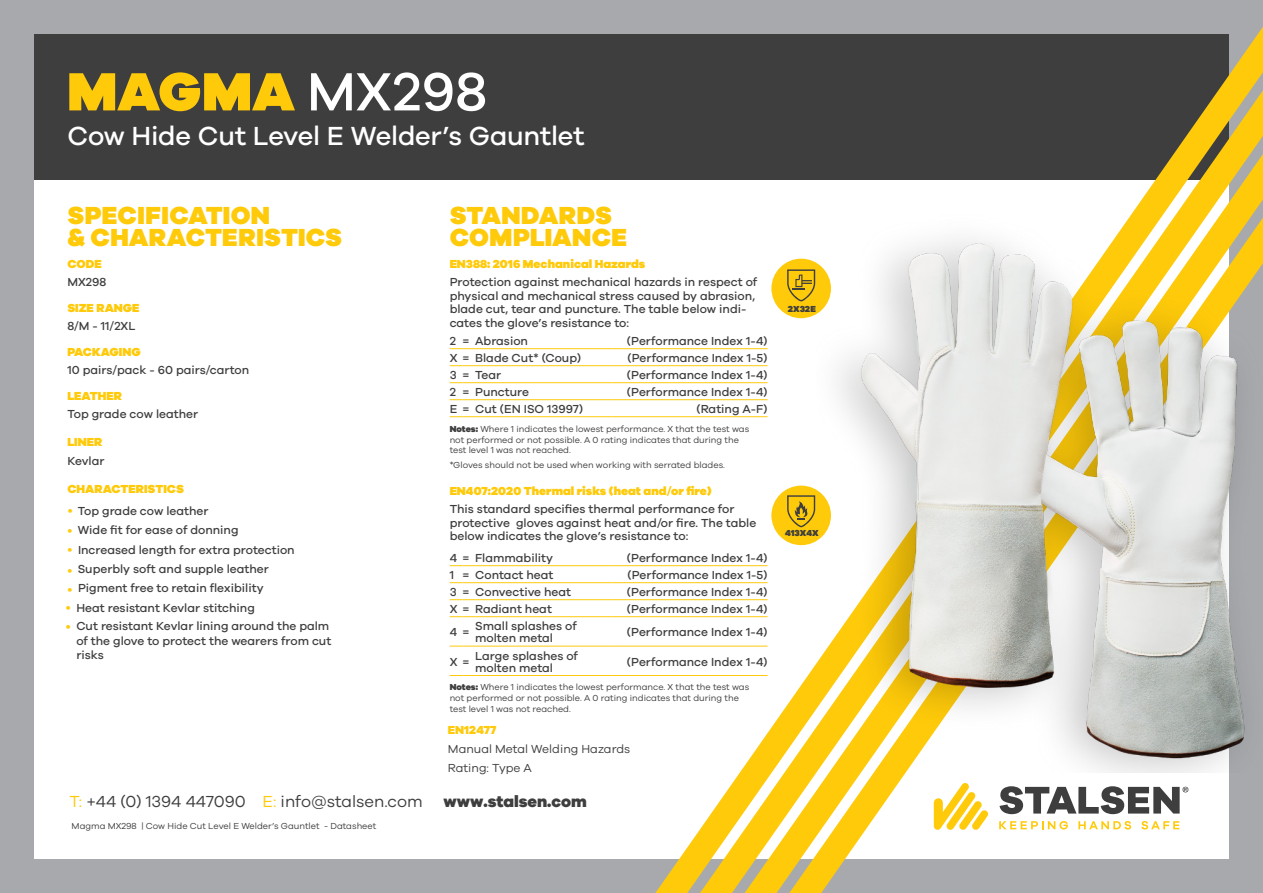
<style>
.page{position:relative;width:1263px;height:893px;background:#a8a9ad}
.page>*{position:absolute;margin:0;border:0;box-sizing:border-box;transform-origin:0 0}
.Heading{font:900 55.5px "Galano Grotesque";color:#feca0a}
.Intro_Paragraph{font:500 27px "Galano Grotesque";letter-spacing:-.01em;color:#fff}
.Sub_Heading{font:900 25.5px/22.5px "Galano Grotesque";letter-spacing:.005em;color:#feca0a}
.t1{font:16.5px "Galano Grotesque";color:#3e3e3f}
.t2{font:800 16.5px "Galano Grotesque";color:#3e3e3f}
.Body_Copy{font:500 12px/13.5px "Galano Grotesque";color:#3e3e3f}
.notes{font:500 12px/14.4px "Galano Grotesque";color:#3e3e3f}
.Small_Heading{font:900 12px "Galano Grotesque";color:#feca0a}
.Bullet_Points{font:500 12px "Galano Grotesque";color:#3e3e3f}
.notes-2{font:12px "Galano Grotesque";color:#3e3e3f}
.notes-3{font:800 12px "Galano Grotesque";color:#feca0a}
.Bullet_Points-2{font:500 12px "Galano Grotesque";color:#feca0a}
.notes-4{font:9px/10.8px "Galano Grotesque";color:#3e3e3f}
.notes-5{font:900 9px "Galano Grotesque";color:#3e3e3f}
.s1{font-weight:500;color:#fff}
.s2{color:#feca0a}
.s3{font-weight:900}
</style>
<div class="page">
<div style="left:34px;top:34px;width:1195px;height:825px;background:#fff"></div>
<div style="left:34px;top:34px;width:1195px;height:145px;background:#3e3e3f"></div>
<svg style="left:655px;top:27px;width:608px;height:866px"></svg>
<svg style="left:450px;top:348px;width:25px;height:1px"></svg>
<hr style="left:475px;top:348px;width:136px;height:1px;background:#feca0a">
<hr style="left:611px;top:348px;width:156px;height:1px;background:#feca0a">
<svg style="left:450px;top:365px;width:25px;height:1px"></svg>
<hr style="left:475px;top:365px;width:136px;height:1px;background:#feca0a">
<hr style="left:611px;top:365px;width:156px;height:1px;background:#feca0a">
<svg style="left:450px;top:382px;width:25px;height:1px"></svg>
<hr style="left:475px;top:382px;width:136px;height:1px;background:#feca0a">
<hr style="left:611px;top:382px;width:156px;height:1px;background:#feca0a">
<svg style="left:450px;top:399px;width:25px;height:1px"></svg>
<hr style="left:475px;top:399px;width:136px;height:1px;background:#feca0a">
<hr style="left:611px;top:399px;width:156px;height:1px;background:#feca0a">
<svg style="left:450px;top:416px;width:25px;height:1px"></svg>
<hr style="left:475px;top:416px;width:136px;height:1px;background:#feca0a">
<hr style="left:611px;top:416px;width:156px;height:1px;background:#feca0a">
<svg style="left:450px;top:565px;width:25px;height:1px"></svg>
<hr style="left:475px;top:565px;width:136px;height:1px;background:#feca0a">
<hr style="left:611px;top:565px;width:156px;height:1px;background:#feca0a">
<svg style="left:450px;top:582px;width:25px;height:1px"></svg>
<hr style="left:475px;top:582px;width:136px;height:1px;background:#feca0a">
<hr style="left:611px;top:582px;width:156px;height:1px;background:#feca0a">
<svg style="left:450px;top:599px;width:25px;height:1px"></svg>
<hr style="left:475px;top:599px;width:136px;height:1px;background:#feca0a">
<hr style="left:611px;top:599px;width:156px;height:1px;background:#feca0a">
<svg style="left:450px;top:616px;width:25px;height:1px"></svg>
<hr style="left:475px;top:616px;width:136px;height:1px;background:#feca0a">
<hr style="left:611px;top:616px;width:156px;height:1px;background:#feca0a">
<svg style="left:450px;top:646px;width:25px;height:1px"></svg>
<hr style="left:475px;top:646px;width:136px;height:1px;background:#feca0a">
<hr style="left:611px;top:646px;width:156px;height:1px;background:#feca0a">
<svg style="left:450px;top:675px;width:25px;height:1px"></svg>
<hr style="left:475px;top:675px;width:136px;height:1px;background:#feca0a">
<hr style="left:611px;top:675px;width:156px;height:1px;background:#feca0a">
<div style="left:771px;top:259px;width:60px;height:59px;background:#feca0a;border-radius:50%"></div>
<svg style="left:787px;top:269px;width:28px;height:32px"></svg>
<div style="left:771px;top:486px;width:60px;height:59px;background:#feca0a;border-radius:50%"></div>
<svg style="left:787px;top:495px;width:28px;height:32px"></svg>
<img style="left:816px;top:215px;width:447px;height:557px">
<p class="Heading" style="left:67px;top:56px;width:421px">MAGMA <span class="s1">MX298</span></p>
<p class="Intro_Paragraph" style="left:67px;top:119px;width:519px">Cow Hide Cut Level E Welder’s Gauntlet</p>
<p class="Sub_Heading" style="left:67px;top:203px;width:276px">SPECIFICATION<br>&amp; CHARACTERISTICS</p>
<p class="Small_Heading" style="left:67px;top:257px;width:36px">CODE</p>
<p class="Body_Copy" style="left:67px;top:275px;width:40px">MX298</p>
<p class="Small_Heading" style="left:67px;top:301px;width:74px">SIZE RANGE</p>
<p class="Body_Copy" style="left:67px;top:319px;width:70px">8/M - 11/2XL</p>
<p class="Small_Heading" style="left:67px;top:345px;width:75px">PACKAGING</p>
<p class="Body_Copy" style="left:67px;top:363px;width:183px">10 pairs/pack - 60 pairs/carton</p>
<p class="Small_Heading" style="left:67px;top:389px;width:56px">LEATHER</p>
<p class="Body_Copy" style="left:67px;top:407px;width:132px">Top grade cow leather</p>
<p class="Small_Heading" style="left:67px;top:434px;width:36px">LINER</p>
<p class="Body_Copy" style="left:67px;top:454px;width:39px">Kevlar</p>
<p class="Small_Heading" style="left:67px;top:481px;width:118px">CHARACTERISTICS</p>
<p class="Bullet_Points" style="left:68px;top:503px;width:142px"><span class="s2">•</span> Top grade cow leather</p>
<p class="notes" style="left:78px;top:523px;width:162px">Wide fit for ease of donning</p>
<p class="Bullet_Points" style="left:78px;top:543px;width:218px">Increased length for extra protection</p>
<p class="notes" style="left:78px;top:561px;width:193px">Superbly soft and supple leather</p>
<p class="notes" style="left:78px;top:580px;width:187px">Pigment free to retain flexibility</p>
<p class="Bullet_Points-2" style="left:67px;top:522px;width:6px">•</p>
<p class="Bullet_Points-2" style="left:67px;top:542px;width:6px">•</p>
<p class="Bullet_Points-2" style="left:67px;top:562px;width:6px">•</p>
<p class="Bullet_Points-2" style="left:67px;top:581px;width:6px">•</p>
<p class="Bullet_Points-2" style="left:66px;top:600px;width:6px">•</p>
<p class="notes" style="left:76px;top:600px;width:180px">Heat resistant Kevlar stitching</p>
<p class="Bullet_Points-2" style="left:66px;top:619px;width:6px">•</p>
<p class="notes" style="left:76px;top:619px;width:256px">Cut resistant Kevlar lining around the palm of the glove to protect the wearers from cut risks</p>
<p class="Sub_Heading" style="left:450px;top:203px;width:179px">STANDARDS<br>COMPLIANCE</p>
<p class="Small_Heading" style="left:450px;top:257px;width:197px">EN388: 2016 Mechanical Hazards</p>
<p class="Body_Copy" style="left:450px;top:275px;width:309px">Protection against mechanical hazards in respect of physical and mechanical stress caused by abrasion, blade cut, tear and puncture. The table below indi&shy;cates the glove’s resistance to:</p>
<p class="Body_Copy" style="left:450px;top:334px;width:8px">2</p>
<p class="Body_Copy" style="left:462px;top:334px;width:8px">=</p>
<p class="Body_Copy" style="left:475px;top:334px;width:54px">Abrasion</p>
<p class="Body_Copy" style="left:627px;top:334px;width:142px">(Performance Index 1-4)</p>
<p class="Body_Copy" style="left:450px;top:351px;width:21px">X =</p>
<p class="Body_Copy" style="left:475px;top:351px;width:107px">Blade Cut* (Coup)</p>
<p class="Body_Copy" style="left:627px;top:351px;width:142px">(Performance Index 1-5)</p>
<p class="Body_Copy" style="left:450px;top:368px;width:8px">3</p>
<p class="Body_Copy" style="left:462px;top:368px;width:8px">=</p>
<p class="Body_Copy" style="left:475px;top:368px;width:28px">Tear</p>
<p class="Body_Copy" style="left:627px;top:368px;width:142px">(Performance Index 1-4)</p>
<p class="Body_Copy" style="left:450px;top:385px;width:8px">2</p>
<p class="Body_Copy" style="left:462px;top:385px;width:8px">=</p>
<p class="Body_Copy" style="left:475px;top:385px;width:55px">Puncture</p>
<p class="Body_Copy" style="left:627px;top:385px;width:142px">(Performance Index 1-4)</p>
<p class="Body_Copy" style="left:450px;top:402px;width:21px">E =</p>
<p class="Body_Copy" style="left:475px;top:402px;width:109px">Cut (EN ISO 13997)</p>
<p class="Body_Copy" style="left:696px;top:402px;width:73px">(Rating A-F)</p>
<p class="notes-4" style="left:450px;top:423px;width:301px"><span class="s3">Notes:</span> Where 1 indicates the lowest performance. X that the test was not performed or not possible. A 0 rating indicates that during the test level 1 was not reached.</p>
<p class="notes-4" style="left:450px;top:460px;width:277px">*Gloves should not be used when working with serrated blades.</p>
<p class="Small_Heading" style="left:450px;top:483px;width:263px">EN407:2020 Thermal risks (heat and/or fire)</p>
<p class="Body_Copy" style="left:450px;top:502px;width:308px">This standard specifies thermal performance for protective gloves against heat and/or fire. The table below indicates the glove’s resistance to:</p>
<p class="Body_Copy" style="left:450px;top:551px;width:21px">4 =</p>
<p class="Body_Copy" style="left:475px;top:551px;width:79px">Flammability</p>
<p class="Body_Copy" style="left:627px;top:551px;width:142px">(Performance Index 1-4)</p>
<p class="Body_Copy" style="left:450px;top:568px;width:6px">1</p>
<p class="Body_Copy" style="left:462px;top:568px;width:8px">=</p>
<p class="Body_Copy" style="left:475px;top:568px;width:80px">Contact heat</p>
<p class="Body_Copy" style="left:627px;top:568px;width:142px">(Performance Index 1-5)</p>
<p class="Body_Copy" style="left:450px;top:585px;width:8px">3</p>
<p class="Body_Copy" style="left:462px;top:585px;width:8px">=</p>
<p class="Body_Copy" style="left:475px;top:585px;width:98px">Convective heat</p>
<p class="Body_Copy" style="left:627px;top:585px;width:142px">(Performance Index 1-4)</p>
<p class="Body_Copy" style="left:450px;top:602px;width:21px">X =</p>
<p class="Body_Copy" style="left:475px;top:602px;width:78px">Radiant heat</p>
<p class="Body_Copy" style="left:627px;top:602px;width:142px">(Performance Index 1-4)</p>
<p class="Body_Copy" style="left:450px;top:625px;width:21px">4 =</p>
<p class="Body_Copy" style="left:475px;top:620px;width:103px;line-height:12px">Small splashes of molten metal</p>
<p class="Body_Copy" style="left:627px;top:625px;width:142px">(Performance Index 1-4)</p>
<p class="Body_Copy" style="left:450px;top:654px;width:21px">X =</p>
<p class="Body_Copy" style="left:475px;top:649px;width:104px;line-height:12px">Large splashes of molten metal</p>
<p class="Body_Copy" style="left:627px;top:654px;width:142px">(Performance Index 1-4)</p>
<p class="notes-4" style="left:450px;top:681px;width:301px"><span class="s3">Notes:</span> Where 1 indicates the lowest performance. X that the test was not performed or not possible. A 0 rating indicates that during the test level 1 was not reached.</p>
<p class="notes-3" style="left:448px;top:723px;width:50px">EN12477</p>
<p class="notes-2" style="left:448px;top:742px;width:184px">Manual Metal Welding Hazards</p>
<p class="notes-2" style="left:448px;top:760px;width:85px">Rating: Type A</p>
<p class="t1" style="left:69px;top:791px;width:355px"><span class="s2">T:</span> +44 (0) 1394 447090 <span class="s2">E:</span> info@stalsen.com</p>
<p class="t2" style="left:443px;top:790px;width:145px">www.stalsen.com</p>
<p class="notes-4" style="left:72px;top:820px;width:306px">Magma MX298 | Cow Hide Cut Level E Welder’s Gauntlet - Datasheet</p>
<p class="notes-5" style="left:788px;top:303px;width:30px">2X32E</p>
<p class="notes-5" style="left:785px;top:528px;width:35px">413X4X</p>
</div>
